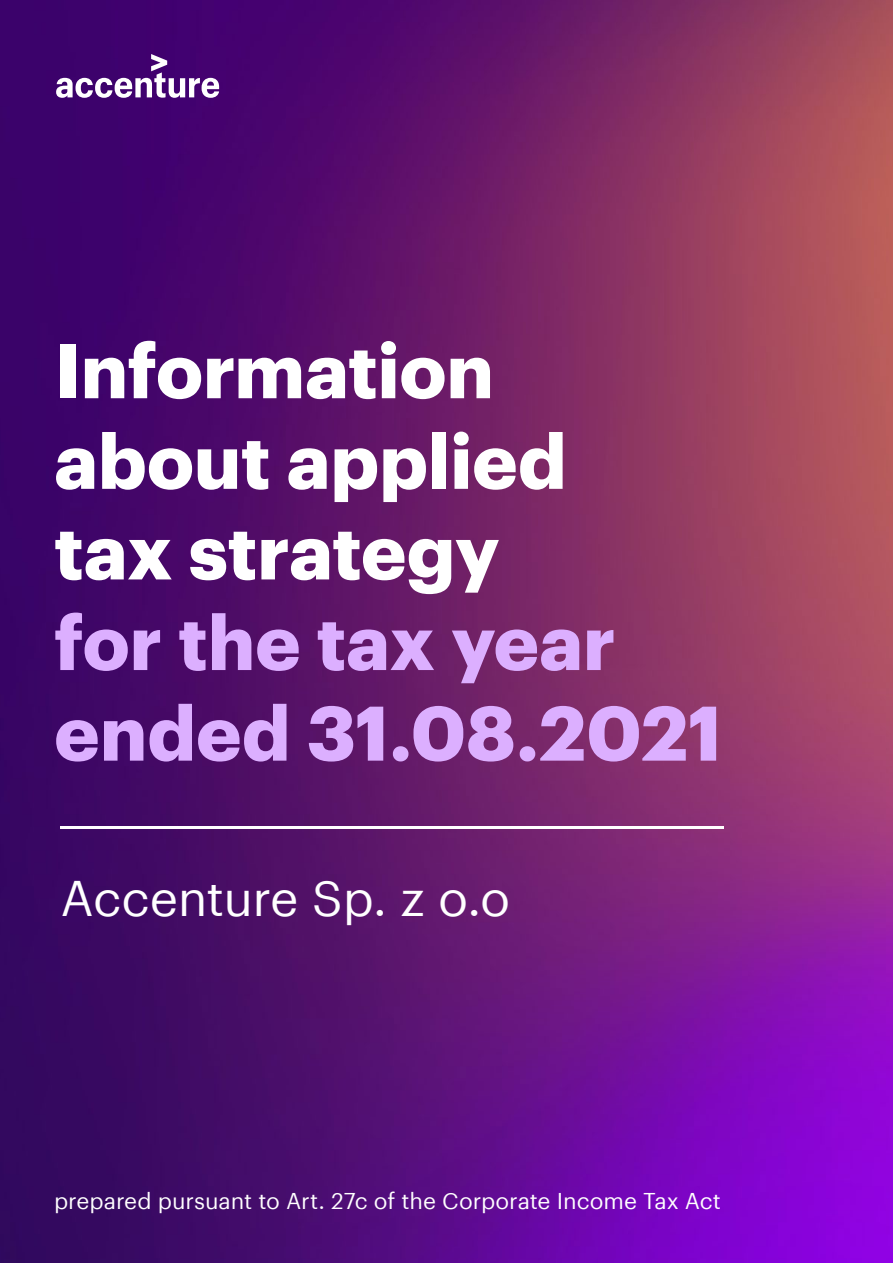
<style>
.page{position:relative;width:893px;height:1263px;background:#fff}
.page>*{position:absolute;margin:0;border:0;box-sizing:border-box;transform-origin:0 0}
.t1{font:700 75.45px/90.6px "Graphik";letter-spacing:-.01em;color:#fff}
.t2{font:700 75.45px/90.6px "Graphik";letter-spacing:-.005em;color:#dcafff}
.t3{font:48.9px "Graphik";letter-spacing:-.015em;color:#fff}
.t4{font:22.35px "Graphik";color:#fff}
</style>
<div class="page">
<img style="left:0;top:0;width:893px;height:1263px">
<hr style="left:60px;top:826px;width:664px;height:3px;background:#fff">
<svg style="left:56px;top:54px;width:163px;height:44px"></svg>
<h1 class="t1" style="left:54px;top:319px;width:514px">Information about applied tax strategy</h1>
<h1 class="t2" style="left:54px;top:591px;width:670px">for the tax year ended 31.08.2021</h1>
<h2 class="t3" style="left:60px;top:861px;width:451px">Accenture Sp. z o.o</h2>
<p class="t4" style="left:54px;top:1184px;width:669px">prepared pursuant to Art. 27c of the Corporate Income Tax Act</p>
</div>
